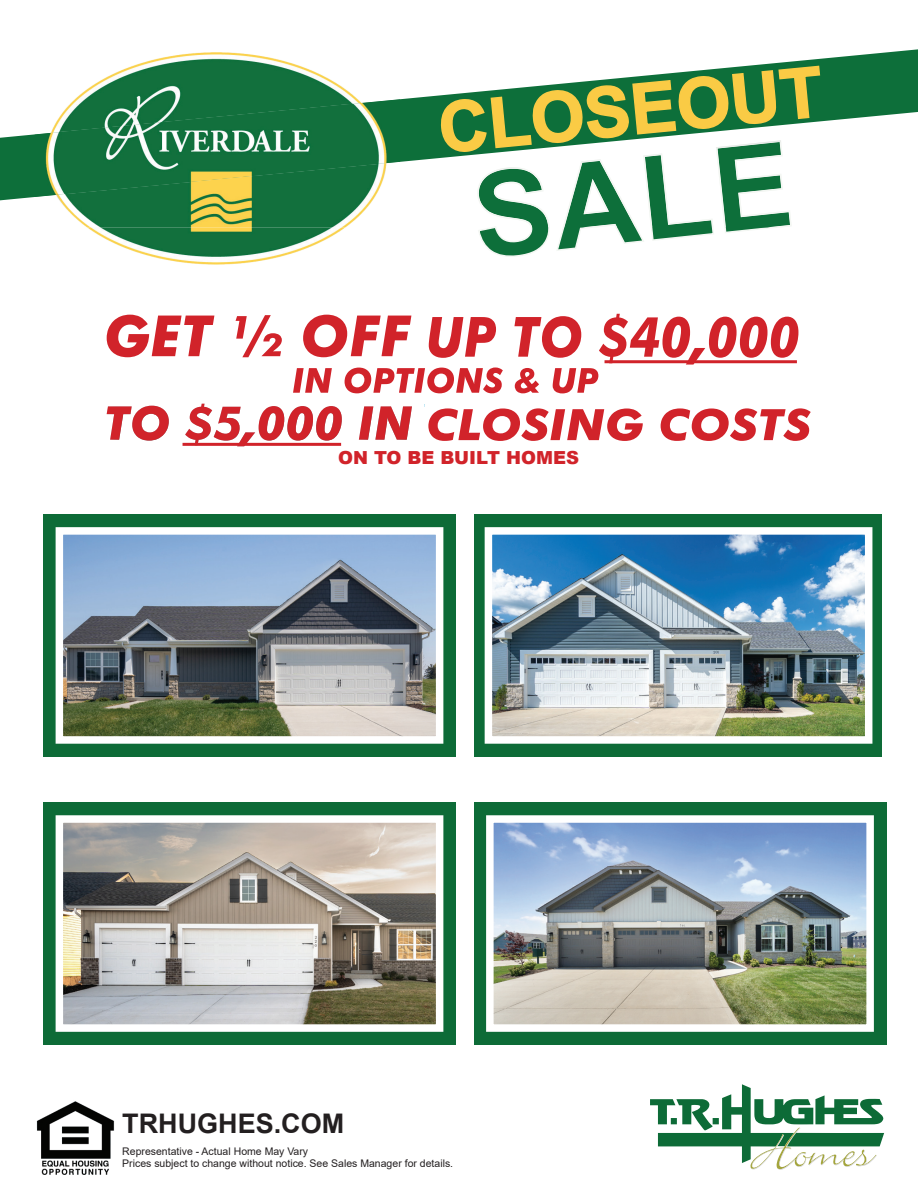
<style>
.page{position:relative;width:918px;height:1188px;background:#fff}
.page>*{position:absolute;margin:0;border:0;box-sizing:border-box;transform-origin:0 0}
.t1{font:700 27px "Arial";color:#231f20}
.t2{font:900 18px "Arial";color:#d1232a}
.t3{font:10.5px/12.6px "Arial";color:#231f20}
</style>
<div class="page">
<svg style="left:0;top:49px;width:918px;height:152px"></svg>
<svg style="left:441px;top:65px;width:380px;height:192px"></svg>
<svg style="left:107px;top:404px;width:305px;height:42px"></svg>
<hr style="left:183px;top:443px;width:158px;height:3px;background:#d1232a">
<svg style="left:650px;top:1084px;width:234px;height:86px"></svg>
<div style="left:44px;top:514px;width:412px;height:243px;background:#0d6b37"></div>
<svg style="left:428px;top:408px;width:383px;height:33px"></svg>
<img style="left:300px;top:406px;width:34px;height:1px">
<svg style="left:107px;top:314px;width:691px;height:79px"></svg>
<div style="left:474px;top:514px;width:407px;height:243px;background:#0d6b37"></div>
<img style="left:36px;top:1101px;width:79px;height:74px">
<img style="left:65px;top:536px;width:369px;height:199px">
<div style="left:56px;top:527px;width:387px;height:217px;border:8px solid #fff"></div>
<img style="left:494px;top:536px;width:369px;height:199px">
<div style="left:485px;top:527px;width:387px;height:217px;border:8px solid #fff"></div>
<div style="left:43px;top:802px;width:413px;height:243px;background:#0d6b37"></div>
<img style="left:65px;top:824px;width:369px;height:199px">
<div style="left:56px;top:815px;width:387px;height:217px;border:8px solid #fff"></div>
<div style="left:474px;top:802px;width:412px;height:243px;background:#0d6b37"></div>
<img style="left:495px;top:824px;width:370px;height:199px">
<div style="left:486px;top:815px;width:388px;height:217px;border:8px solid #fff"></div>
<img style="left:34px;top:49px;width:366px;height:216px">
<h2 class="t2" style="left:338px;top:445px;width:242px">ON TO BE BUILT HOMES</h2>
<h1 class="t1" style="left:122px;top:1105px;width:223px">TRHUGHES.COM</h1>
<p class="t3" style="left:122px;top:1145px;width:332px">Representative - Actual Home May Vary<br>Prices subject to change without notice. See Sales Manager for details.</p>
</div>
